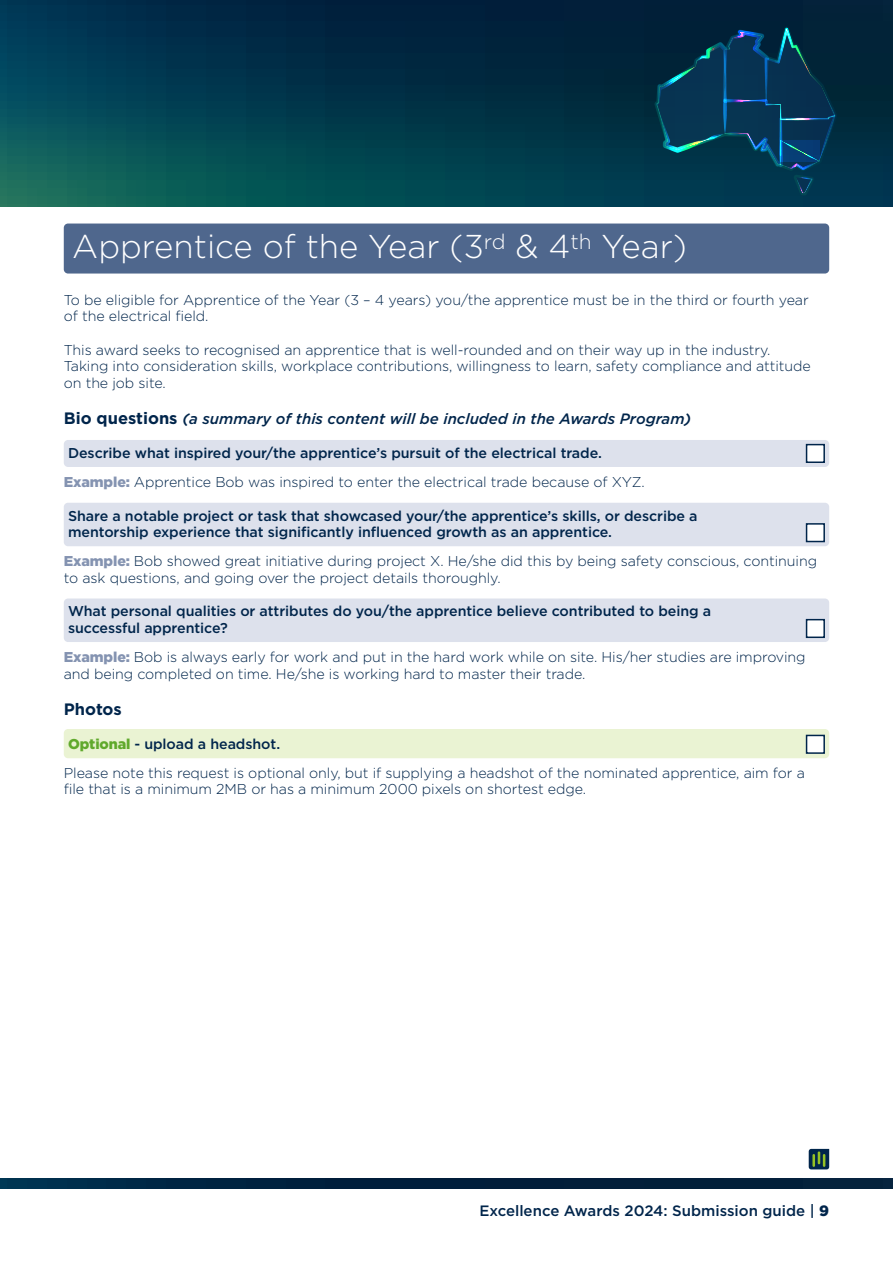
<style>
.page{position:relative;width:893px;height:1263px;background:#fff}
.page>*{position:absolute;margin:0;border:0;box-sizing:border-box;transform-origin:0 0}
.category-head{font:300 33px "Gotham";color:#fff}
.subhead2-H2{font:700 16.5px "Gotham";color:#00254b}
.subhead2-H2-2{font:italic 500 15px "Gotham";color:#00254b}
.t1{font:500 15px "Gotham";color:#00254b}
.body-P{font:300 14.25px/16.5px "Gotham";letter-spacing:-.005em;color:#00254b}
.question{font:500 14.25px/16.5px "Gotham";letter-spacing:-.005em;color:#00254b}
.Question-optionl-or-ref-time-judging{font:500 14.25px "Gotham";letter-spacing:-.005em;color:#00254b}
.s1{font-weight:700;font-style:normal;font-size:16.5px}
.s2{font-weight:900;color:#8493b1}
.s3{font-weight:900;color:#60a92c}
.s4{font-weight:900}
</style>
<div class="page">
<svg style="left:0;top:0;width:893px;height:206px;background:#023849"></svg>
<svg style="left:0;top:1179px;width:893px;height:9px;background:#00223e"></svg>
<svg style="left:654px;top:27px;width:183px;height:168px;background:#053853"></svg>
<div style="left:64px;top:224px;width:765px;height:50px;background:#4f678d;border-radius:4px"></div>
<div style="left:64px;top:440px;width:765px;height:27px;background:#dde1ec;border-radius:4px"></div>
<div style="left:64px;top:503px;width:765px;height:43px;background:#dde1ec;border-radius:4px"></div>
<div style="left:64px;top:598px;width:765px;height:44px;background:#dde1ec;border-radius:4px"></div>
<div style="left:64px;top:729px;width:765px;height:29px;background:#eaf3d3;border-radius:4px"></div>
<div style="left:806px;top:444px;width:19px;height:19px;background:#fff;border:2px solid #00254b"></div>
<div style="left:806px;top:523px;width:19px;height:19px;background:#fff;border:2px solid #00254b"></div>
<div style="left:806px;top:619px;width:19px;height:19px;background:#fff;border:2px solid #00254b"></div>
<div style="left:806px;top:735px;width:19px;height:19px;background:#fff;border:2px solid #00254b"></div>
<svg style="left:809px;top:1149px;width:20px;height:20px"></svg>
<p class="category-head" style="left:72px;top:226px;width:616px">Apprentice of the Year (3<sup>rd</sup> &amp; 4<sup>th</sup> Year)</p>
<p class="body-P" style="left:64px;top:291px;width:746px">To be eligible for Apprentice of the Year (3 – 4 years) you/the apprentice must be in the third or fourth year of the electrical field.</p>
<p class="body-P" style="left:64px;top:341px;width:749px">This award seeks to recognised an apprentice that is well-rounded and on their way up in the industry.<br>Taking into consideration skills, workplace contributions, willingness to learn, safety compliance and attitude on the job site.</p>
<p class="subhead2-H2-2" style="left:64px;top:409px;width:629px"><span class="s1">Bio questions</span> (a summary of this content will be included in the Awards Program)</p>
<p class="question" style="left:68px;top:444px;width:535px">Describe what inspired your/the apprentice’s pursuit of the electrical trade.</p>
<p class="body-P" style="left:64px;top:473px;width:583px"><span class="s2">Example:</span> Apprentice Bob was inspired to enter the electrical trade because of XYZ.</p>
<p class="question" style="left:68px;top:507px;width:631px">Share a notable project or task that showcased your/the apprentice’s skills, or describe a mentorship experience that significantly influenced growth as an apprentice.</p>
<p class="body-P" style="left:64px;top:553px;width:755px"><span class="s2">Example:</span> Bob showed great initiative during project X. He/she did this by being safety conscious, continuing to ask questions, and going over the project details thoroughly.</p>
<p class="question" style="left:68px;top:603px;width:645px">What personal qualities or attributes do you/the apprentice believe contributed to being a successful apprentice?</p>
<p class="body-P" style="left:64px;top:648px;width:743px"><span class="s2">Example:</span> Bob is always early for work and put in the hard work while on site. His/her studies are improving and being completed on time. He/she is working hard to master their trade.</p>
<p class="subhead2-H2" style="left:64px;top:698px;width:60px">Photos</p>
<p class="Question-optionl-or-ref-time-judging" style="left:68px;top:734px;width:214px"><span class="s3">Optional</span> - upload a headshot.</p>
<p class="body-P" style="left:64px;top:764px;width:743px">Please note this request is optional only, but if supplying a headshot of the nominated apprentice, aim for a file that is a minimum 2MB or has a minimum 2000 pixels on shortest edge.</p>
<p class="t1" style="left:479px;top:1201px;width:351px">Excellence Awards 2024: Submission guide | <span class="s4">9</span></p>
</div>
